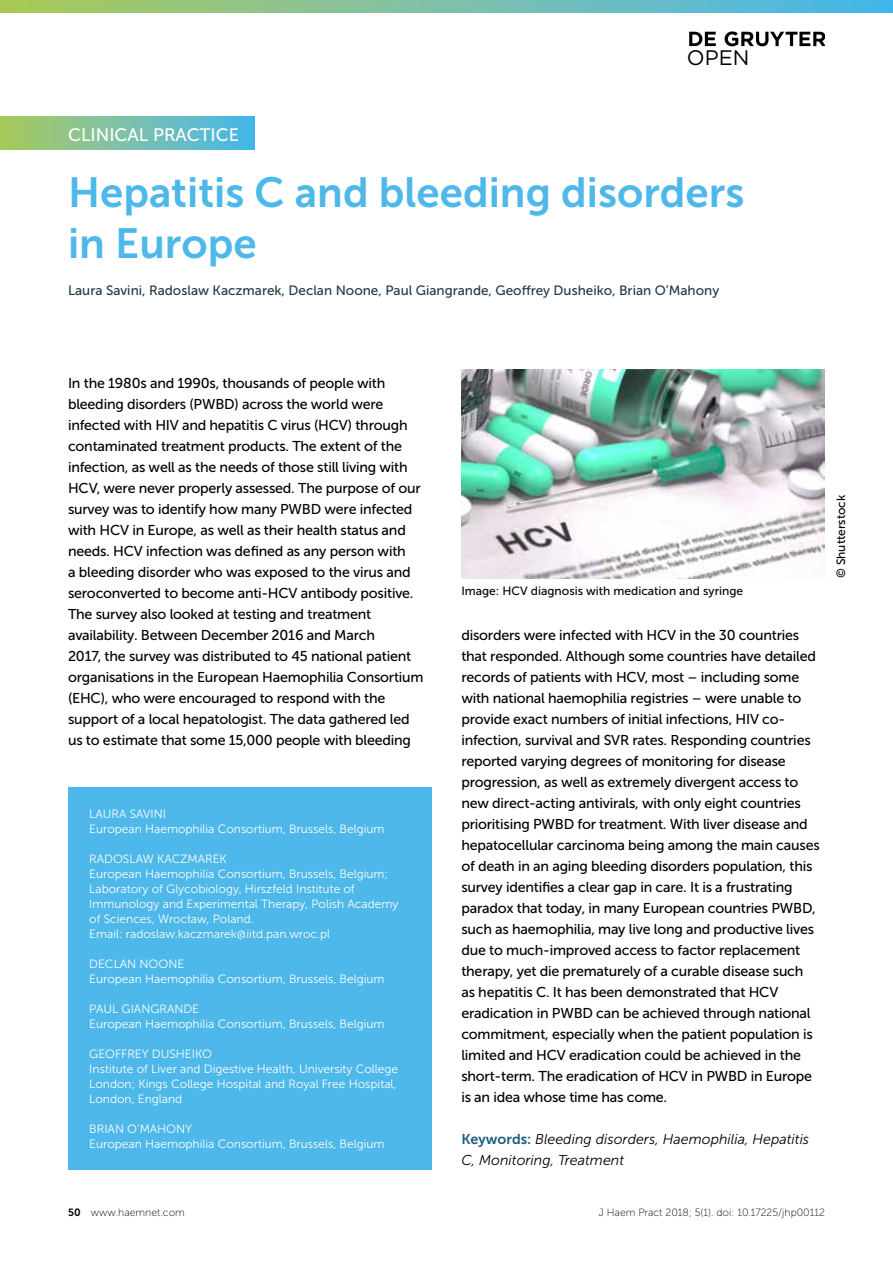
<style>
.page{position:relative;width:893px;height:1263px;background:#fff}
.page>*{position:absolute;margin:0;border:0;box-sizing:border-box;transform-origin:0 0}
.t1{font:42px/50.4px "Museo Sans 700";color:#4db8e9}
.t2{font:21px "Gotham";color:#000}
.t3{font:18px "Museo Sans 500";color:#fff}
.t4{font:14.25px/21px "Museo Sans 500";letter-spacing:-.015em;color:#000}
.t5{font:italic 14.25px/21px "Museo Sans 300";color:#000}
.t6{font:13.5px "Museo Sans 500";color:#223848}
.t7{font:12px/15px "Museo Sans 300";color:#fff}
.t8{font:12px "Museo Sans 500";color:#000}
.t9{font:10.5px "Museo Sans 100";color:#000}
.s1{font-family:"Museo Sans 700";font-style:normal;color:#1f5e7f}
.s2{font-family:"Museo Sans 700"}
</style>
<div class="page">
<svg style="left:0;top:0;width:892px;height:13px;background:#7ac0a5"></svg>
<svg style="left:892px;top:0;width:1px;height:13px"></svg>
<div style="left:0;top:117px;width:254px;height:33px;background:linear-gradient(to right,#acca5f,#49b7ef)"></div>
<div style="left:68px;top:787px;width:364px;height:382px;background:#4db8e9"></div>
<img style="left:461px;top:370px;width:364px;height:208px">
<svg style="left:689px;top:31px;width:136px;height:15px"></svg>
<p class="t3" style="left:68px;top:125px;width:172px">CLINICAL PRACTICE</p>
<h2 class="t2" style="left:687px;top:45px;width:64px">OPEN</h2>
<h1 class="t1" style="left:68px;top:167px;width:678px">Hepatitis C and bleeding disorders in Europe</h1>
<p class="t6" style="left:68px;top:283px;width:653px">Laura Savini, Radoslaw Kaczmarek, Declan Noone, Paul Giangrande, Geoffrey Dusheiko, Brian O’Mahony</p>
<p class="t4" style="left:68px;top:372px;width:357px">In the 1980s and 1990s, thousands of people with bleeding disorders (PWBD) across the world were infected with HIV and hepatitis C virus (HCV) through contaminated treatment products. The extent of the infection, as well as the needs of those still living with HCV, were never properly assessed. The purpose of our survey was to identify how many PWBD were infected with HCV in Europe, as well as their health status and needs. HCV infection was defined as any person with<br>a bleeding disorder who was exposed to the virus and seroconverted to become anti-HCV antibody positive.<br>The survey also looked at testing and treatment availability. Between December 2016 and March<br>2017, the survey was distributed to 45 national patient organisations in the European Haemophilia Consortium (EHC), who were encouraged to respond with the support of a local hepatologist. The data gathered led us to estimate that some 15,000 people with bleeding</p>
<p class="t7" style="left:89px;top:806px;width:297px">LAURA SAVINI<br>European Haemophilia Consortium, Brussels, Belgium</p>
<p class="t7" style="left:89px;top:851px;width:311px">RADOSLAW KACZMAREK<br>European Haemophilia Consortium, Brussels, Belgium; Laboratory of Glycobiology, Hirszfeld Institute of Immunology and Experimental Therapy, Polish Academy of Sciences, Wrocław, Poland.<br>Email: radoslaw.kaczmarek@iitd.pan.wroc.pl</p>
<p class="t7" style="left:89px;top:956px;width:297px">DECLAN NOONE<br>European Haemophilia Consortium, Brussels, Belgium</p>
<p class="t7" style="left:89px;top:1001px;width:297px">PAUL GIANGRANDE<br>European Haemophilia Consortium, Brussels, Belgium</p>
<p class="t7" style="left:89px;top:1046px;width:310px">GEOFFREY DUSHEIKO<br>Institute of Liver and Digestive Health, University College London; Kings College Hospital and Royal Free Hospital, London, England</p>
<p class="t7" style="left:89px;top:1121px;width:297px">BRIAN O’MAHONY<br>European Haemophilia Consortium, Brussels, Belgium</p>
<p class="t8" style="left:461px;top:584px;width:283px">Image: HCV diagnosis with medication and syringe</p>
<p class="t4" style="left:461px;top:624px;width:360px">disorders were infected with HCV in the 30 countries that responded. Although some countries have detailed records of patients with HCV, most – including some with national haemophilia registries – were unable to provide exact numbers of initial infections, HIV co&shy;infection, survival and SVR rates. Responding countries reported varying degrees of monitoring for disease progression, as well as extremely divergent access to new direct-acting antivirals, with only eight countries prioritising PWBD for treatment. With liver disease and hepatocellular carcinoma being among the main causes of death in an aging bleeding disorders population, this survey identifies a clear gap in care. It is a frustrating paradox that today, in many European countries PWBD, such as haemophilia, may live long and productive lives due to much-improved access to factor replacement therapy, yet die prematurely of a curable disease such as hepatitis C. It has been demonstrated that HCV eradication in PWBD can be achieved through national commitment, especially when the patient population is limited and HCV eradication could be achieved in the short-term. The eradication of HCV in PWBD in Europe is an idea whose time has come.</p>
<p class="t5" style="left:461px;top:1128px;width:349px"><span class="s1">Keywords:</span> Bleeding disorders, Haemophilia, Hepatitis<br>C, Monitoring, Treatment</p>
<p class="t8" style="left:834px;top:578px;width:85px;rotate:-90deg">© Shutterstock</p>
<p class="t9" style="left:68px;top:1206px;width:118px"><span class="s2">50</span> www.haemnet.com</p>
<p class="t9" style="left:598px;top:1206px;width:228px">J Haem Pract 2018; 5(1). doi: 10.17225/jhp00112</p>
</div>
